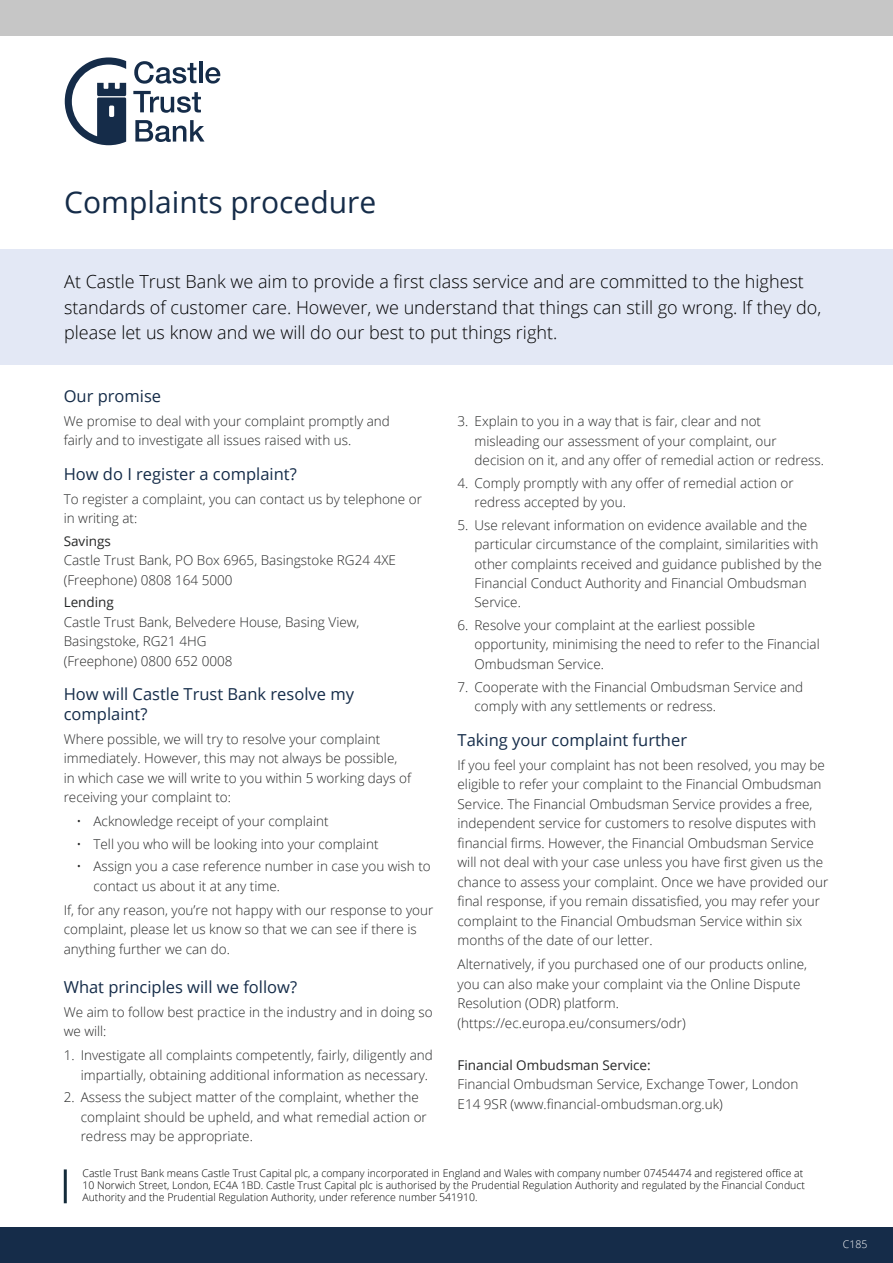
<style>
.page{position:relative;width:893px;height:1263px;background:#fff}
.page>*{position:absolute;margin:0;border:0;box-sizing:border-box;transform-origin:0 0}
.t1{font:30px "Open Sans";color:#152c49}
.t2{font:300 18px/25.5px "Open Sans";color:#000}
.t3{font:16.5px/19.5px "Open Sans";color:#152c49}
.t4{font:300 13.5px/19.5px "Open Sans";color:#262727}
.t5{font:13.5px "Open Sans";color:#262727}
.t6{font:300 10.5px/12px "Open Sans";color:#000}
.t7{font:300 10.5px "Open Sans";color:#fff}
</style>
<div class="page">
<div style="left:0;top:249px;width:893px;height:116px;background:#e3e8f5"></div>
<div style="left:0;top:1228px;width:893px;height:35px;background:#152c49"></div>
<div style="left:0;top:0;width:893px;height:35px;background:#c6c6c6"></div>
<svg style="left:65px;top:58px;width:61px;height:87px"></svg>
<svg style="left:134px;top:61px;width:62px;height:23px"></svg>
<hr style="left:199px;top:62px;width:3px;height:21px;background:#152c49">
<svg style="left:205px;top:67px;width:15px;height:17px"></svg>
<svg style="left:133px;top:91px;width:68px;height:22px"></svg>
<svg style="left:135px;top:120px;width:70px;height:22px"></svg>
<hr style="left:64px;top:1169px;width:3px;height:34px;background:#142b3a">
<h1 class="t1" style="left:64px;top:181px;width:314px">Complaints procedure</h1>
<p class="t2" style="left:64px;top:268px;width:759px">At Castle Trust Bank we aim to provide a first class service and are committed to the highest standards of customer care. However, we understand that things can still go wrong. If they do, please let us know and we will do our best to put things right.</p>
<p class="t3" style="left:64px;top:385px;width:99px">Our promise</p>
<p class="t4" style="left:64px;top:411px;width:328px">We promise to deal with your complaint promptly and fairly and to investigate all issues raised with us.</p>
<p class="t3" style="left:64px;top:463px;width:235px">How do I register a complaint?</p>
<p class="t4" style="left:64px;top:489px;width:360px">To register a complaint, you can contact us by telephone or in writing at:</p>
<p class="t5" style="left:64px;top:531px;width:49px">Savings</p>
<p class="t4" style="left:64px;top:550px;width:334px">Castle Trust Bank, PO Box 6965, Basingstoke RG24 4XE (Freephone) 0808 164 5000</p>
<p class="t5" style="left:64px;top:593px;width:52px">Lending</p>
<p class="t4" style="left:64px;top:612px;width:297px">Castle Trust Bank, Belvedere House, Basing View,<br>Basingstoke, RG21 4HG<br>(Freephone) 0800 652 0008</p>
<p class="t3" style="left:64px;top:684px;width:292px">How will Castle Trust Bank resolve my complaint?</p>
<p class="t4" style="left:64px;top:729px;width:349px">Where possible, we will try to resolve your complaint immediately. However, this may not always be possible, in which case we will write to you within 5 working days of receiving your complaint to:</p>
<p class="t4" style="left:76px;top:811px;width:254px">• Acknowledge receipt of your complaint</p>
<p class="t4" style="left:76px;top:834px;width:304px">• Tell you who will be looking into your complaint</p>
<p class="t4" style="left:93px;top:856px;width:339px;text-indent:-17px">• Assign you a case reference number in case you wish to contact us about it at any time.</p>
<p class="t4" style="left:64px;top:900px;width:371px">If, for any reason, you’re not happy with our response to your complaint, please let us know so that we can see if there is anything further we can do.</p>
<p class="t3" style="left:64px;top:976px;width:235px">What principles will we follow?</p>
<p class="t4" style="left:64px;top:1002px;width:370px">We aim to follow best practice in the industry and in doing so we will:</p>
<p class="t4" style="left:81px;top:1045px;width:354px;text-indent:-17px">1. Investigate all complaints competently, fairly, diligently and impartially, obtaining additional information as necessary.</p>
<p class="t4" style="left:81px;top:1087px;width:348px;text-indent:-17px">2. Assess the subject matter of the complaint, whether the complaint should be upheld, and what remedial action or redress may be appropriate.</p>
<p class="t4" style="left:475px;top:411px;width:351px;text-indent:-17px">3. Explain to you in a way that is fair, clear and not misleading our assessment of your complaint, our decision on it, and any offer of remedial action or redress.</p>
<p class="t4" style="left:475px;top:472px;width:321px;text-indent:-17px">4. Comply promptly with any offer of remedial action or redress accepted by you.</p>
<p class="t4" style="left:475px;top:514px;width:349px;text-indent:-17px">5. Use relevant information on evidence available and the particular circumstance of the complaint, similarities with other complaints received and guidance published by the Financial Conduct Authority and Financial Ombudsman Service.</p>
<p class="t4" style="left:475px;top:615px;width:347px;text-indent:-17px">6. Resolve your complaint at the earliest possible opportunity, minimising the need to refer to the Financial<br>Ombudsman Service.</p>
<p class="t4" style="left:475px;top:676px;width:330px;text-indent:-17px">7. Cooperate with the Financial Ombudsman Service and comply with any settlements or redress.</p>
<p class="t3" style="left:458px;top:729px;width:231px">Taking your complaint further</p>
<p class="t4" style="left:458px;top:754px;width:372px">If you feel your complaint has not been resolved, you may be eligible to refer your complaint to the Financial Ombudsman Service. The Financial Ombudsman Service provides a free, independent service for customers to resolve disputes with financial firms. However, the Financial Ombudsman Service will not deal with your case unless you have first given us the chance to assess your complaint. Once we have provided our final response, if you remain dissatisfied, you may refer your complaint to the Financial Ombudsman Service within six months of the date of our letter.</p>
<p class="t4" style="left:458px;top:954px;width:351px">Alternatively, if you purchased one of our products online, you can also make your complaint via the Online Dispute Resolution (ODR) platform. (https://ec.europa.eu/consumers/odr)</p>
<p class="t5" style="left:458px;top:1055px;width:195px">Financial Ombudsman Service:</p>
<p class="t4" style="left:458px;top:1074px;width:342px">Financial Ombudsman Service, Exchange Tower, London<br>E14 9SR (www.financial-ombudsman.org.uk)</p>
<p class="t6" style="left:82px;top:1167px;width:724px">Castle Trust Bank means Castle Trust Capital plc, a company incorporated in England and Wales with company number 07454474 and registered office at<br>10 Norwich Street, London, EC4A 1BD. Castle Trust Capital plc is authorised by the Prudential Regulation Authority and regulated by the Financial Conduct<br>Authority and the Prudential Regulation Authority, under reference number 541910.</p>
<p class="t7" style="left:843px;top:1237px;width:26px">C185</p>
</div>
